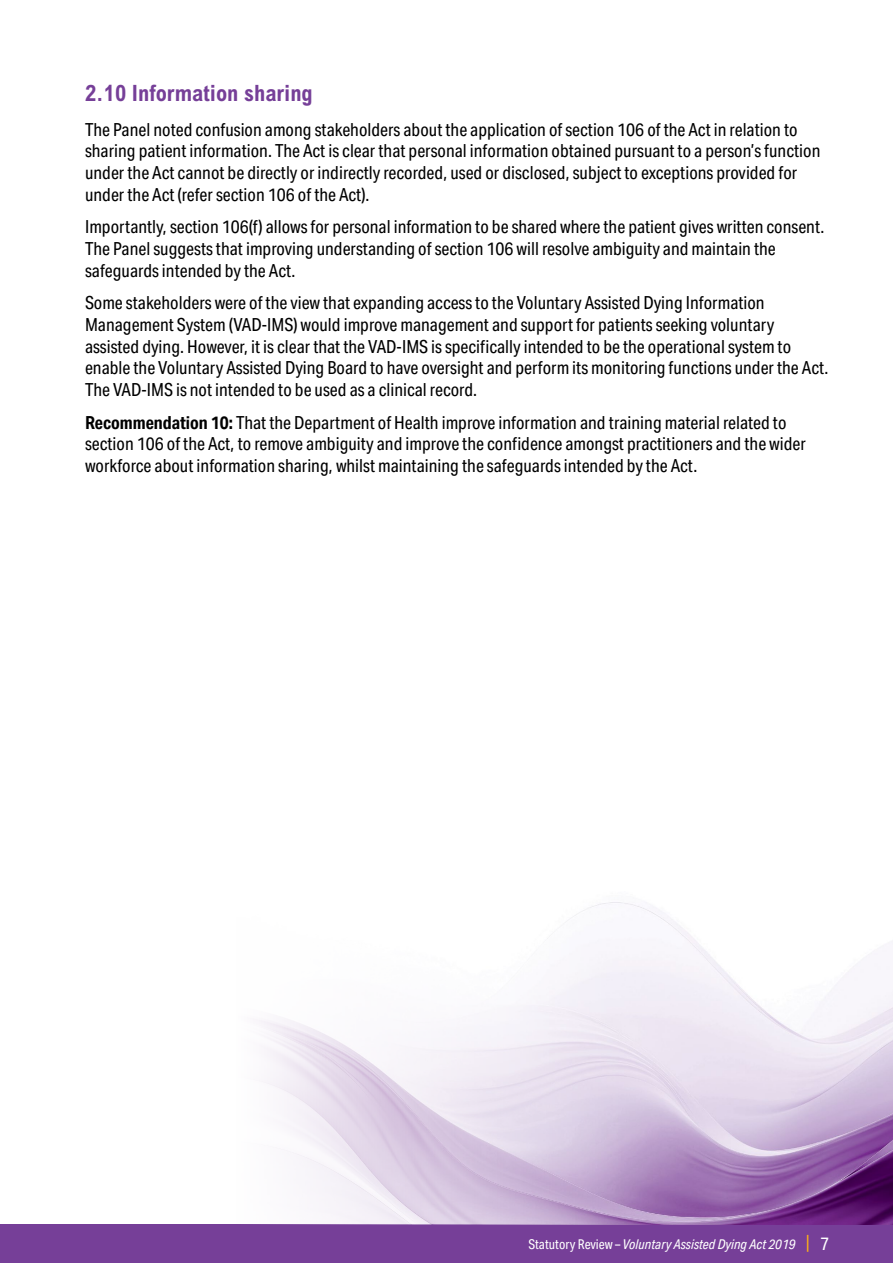
<style>
.page{position:relative;width:893px;height:1263px;background:#fff}
.page>*{position:absolute;margin:0;border:0;box-sizing:border-box;transform-origin:0 0}
.t1{font:700 condensed 22.5px "Arial MT Std";color:#763f98}
.t2{font:18px/21.8px "Aktiv Grotesk Cd";color:#000}
.t3{font:italic 13.5px "Aktiv Grotesk Cd";color:#fff}
.s1{font-weight:700}
.s2{font-style:normal}
.s3{font-family:"Arial MT Std";font-style:normal;font-size:18px;color:#fcaf17}
.s4{font-style:normal;font-size:18px}
</style>
<div class="page">
<div style="left:0;top:1225px;width:893px;height:38px;background:#763f98"></div>
<img style="left:200px;top:902px;width:693px;height:323px">
<p class="t1" style="left:85px;top:80px;width:229px">2.10 Information sharing</p>
<p class="t2" style="left:85px;top:119px;width:737px">The Panel noted confusion among stakeholders about the application of section 106 of the Act in relation to sharing patient information. The Act is clear that personal information obtained pursuant to a person’s function under the Act cannot be directly or indirectly recorded, used or disclosed, subject to exceptions provided for under the Act (refer section 106 of the Act).</p>
<p class="t2" style="left:85px;top:216px;width:741px">Importantly, section 106(f) allows for personal information to be shared where the patient gives written consent.<br>The Panel suggests that improving understanding of section 106 will resolve ambiguity and maintain the safeguards intended by the Act.</p>
<p class="t2" style="left:85px;top:292px;width:745px">Some stakeholders were of the view that expanding access to the Voluntary Assisted Dying Information Management System (VAD-IMS) would improve management and support for patients seeking voluntary assisted dying. However, it is clear that the VAD-IMS is specifically intended to be the operational system to enable the Voluntary Assisted Dying Board to have oversight and perform its monitoring functions under the Act.<br>The VAD-IMS is not intended to be used as a clinical record.</p>
<p class="t2" style="left:85px;top:411px;width:722px"><span class="s1">Recommendation 10:</span> That the Department of Health improve information and training material related to section 106 of the Act, to remove ambiguity and improve the confidence amongst practitioners and the wider workforce about information sharing, whilst maintaining the safeguards intended by the Act.</p>
<p class="t3" style="left:528px;top:1236px;width:302px"><span class="s2">Statutory Review –</span> Voluntary Assisted Dying Act 2019 <span class="s3">|</span> <span class="s4">7</span></p>
</div>
